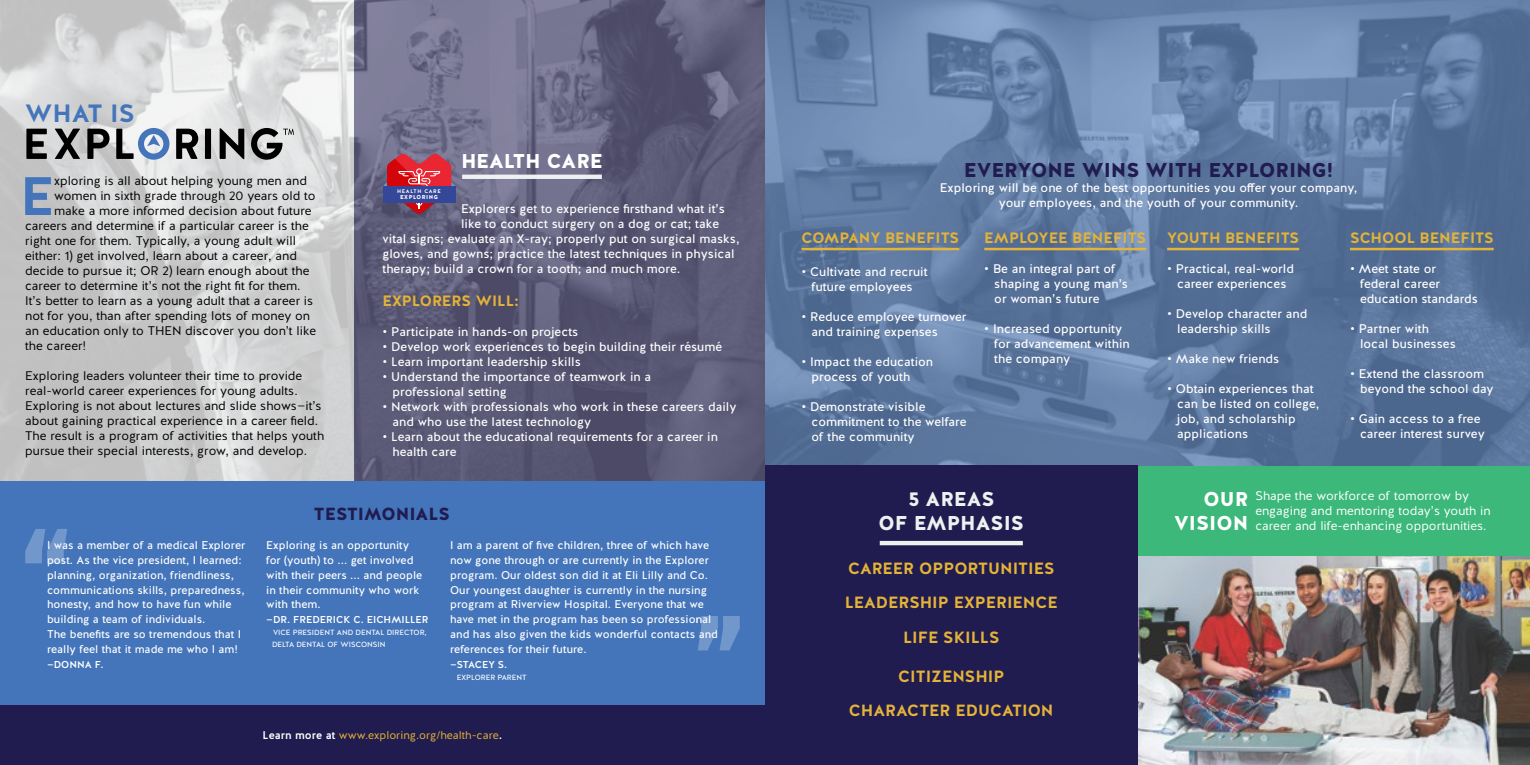
<style>
.page{position:relative;width:1530px;height:765px;background:#fff}
.page>*{position:absolute;margin:0;border:0;box-sizing:border-box;transform-origin:0 0}
.t1{font:700 54px "Halis GR";color:#4475ba}
.t2{font:700 25px "Halis GR";color:#4475ba}
.t3{font:900 20px "Halis R";color:#201c50}
.t4{font:900 20px/24px "Halis R";color:#fff;text-align:right}
.t5{font:900 20px/24px "Halis R";color:#eff0f0;text-align:center}
.t6{font:900 17.5px "Halis R";color:#201c50}
.t7{font:700 16.25px/34.5px "Halis GR";color:#e4b338;text-align:center}
.t8{font:700 15px "Halis GR";color:#e4b338}
.t9{font:12.5px/15px "Halis GR";color:#fff}
.t10{font:12.5px/15px "Halis GR";color:#000}
.t11{font:12.5px/15px "Halis GR";color:#fff}
.t12{font:11.25px/14.9px "Halis GR";color:#fff}
.t13{font:11.25px "Halis GR";color:#e4b338}
.t14{font:500 10px "Halis GR";color:#fff}
.t15{font:7.5px/12.1px "Halis GR";color:#fff}
.t16{font:900 5.62px "Halis R";letter-spacing:.1em;color:#fff}
.t17{font:700 5.25px "Halis GR";letter-spacing:.12em;color:#fff}
.s1{font-weight:500;color:#fff}
</style>
<div class="page">
<img style="left:1138px;top:556px;width:392px;height:209px">
<div style="left:1134px;top:465px;width:396px;height:91px;background:#3bb87a"></div>
<img style="left:766px;top:0;width:764px;height:465px">
<img style="left:0;top:0;width:765px;height:481px">
<div style="left:0;top:481px;width:765px;height:226px;background:#4475ba"></div>
<div style="left:0;top:705px;width:765px;height:60px;background:#201c4f"></div>
<svg style="left:26px;top:129px;width:21px;height:30px"></svg>
<svg style="left:55px;top:129px;width:25px;height:30px"></svg>
<svg style="left:87px;top:129px;width:23px;height:30px"></svg>
<svg style="left:176px;top:129px;width:22px;height:30px"></svg>
<div style="left:205px;top:129px;width:6px;height:30px;background:#000"></div>
<svg style="left:220px;top:128px;width:24px;height:31px"></svg>
<svg style="left:116px;top:128px;width:53px;height:32px"></svg>
<svg style="left:250px;top:128px;width:44px;height:33px"></svg>
<div style="left:765px;top:465px;width:373px;height:300px;background:#201c4f"></div>
<hr style="left:880px;top:541px;width:143px;height:4px;background:#eff0f0">
<svg style="left:25px;top:529px;width:42px;height:34px"></svg>
<svg style="left:698px;top:616px;width:42px;height:34px"></svg>
<svg style="left:383px;top:153px;width:72px;height:61px;background:#b14556"></svg>
<div style="left:383px;top:186px;width:72px;height:16px;background:#354799"></div>
<hr style="left:462px;top:175px;width:140px;height:4px;background:#eff0f0">
<hr style="left:801px;top:248px;width:158px;height:2px;background:#e4b338">
<hr style="left:984px;top:248px;width:162px;height:2px;background:#e4b338">
<hr style="left:1167px;top:248px;width:132px;height:2px;background:#e4b338">
<hr style="left:1350px;top:248px;width:144px;height:2px;background:#e4b338">
<h2 class="t2" style="left:25px;top:97px;width:111px">WHAT IS</h2>
<h1 class="t1" style="left:20px;top:161px;width:36px">E</h1>
<p class="t10" style="left:54px;top:173px;width:254px">xploring is all about helping young men and</p>
<p class="t10" style="left:54px;top:188px;width:263px">women in sixth grade through 20 years old to</p>
<p class="t10" style="left:54px;top:203px;width:259px">make a more informed decision about future</p>
<p class="t10" style="left:25px;top:218px;width:285px">careers and determine if a particular career is the</p>
<p class="t10" style="left:25px;top:233px;width:272px">right one for them. Typically, a young adult will</p>
<p class="t10" style="left:25px;top:248px;width:273px">either: 1) get involved, learn about a career, and</p>
<p class="t10" style="left:25px;top:263px;width:286px">decide to pursue it; OR 2) learn enough about the</p>
<p class="t10" style="left:25px;top:278px;width:277px">career to determine it’s not the right fit for them.</p>
<p class="t10" style="left:25px;top:293px;width:290px">It’s better to learn as a young adult that a career is</p>
<p class="t10" style="left:25px;top:308px;width:286px">not for you, than after spending lots of money on</p>
<p class="t10" style="left:25px;top:323px;width:292px">an education only to THEN discover you don’t like</p>
<p class="t10" style="left:25px;top:338px;width:63px">the career!</p>
<p class="t10" style="left:25px;top:368px;width:301px">Exploring leaders volunteer their time to provide real-world career experiences for young adults.<br>Exploring is not about lectures and slide shows—it’s about gaining practical experience in a career field.<br>The result is a program of activities that helps youth pursue their special interests, grow, and develop.</p>
<h3 class="t4" style="left:461px;top:149px;width:143px">HEALTH CARE</h3>
<p class="t9" style="left:461px;top:201px;width:265px">Explorers get to experience firsthand what it’s</p>
<p class="t9" style="left:461px;top:216px;width:260px">like to conduct surgery on a dog or cat; take</p>
<p class="t9" style="left:382px;top:231px;width:359px">vital signs; evaluate an X-ray; properly put on surgical masks,</p>
<p class="t9" style="left:382px;top:246px;width:354px">gloves, and gowns; practice the latest techniques in physical</p>
<p class="t9" style="left:382px;top:261px;width:300px">therapy; build a crown for a tooth; and much more.</p>
<p class="t8" style="left:382px;top:291px;width:138px">EXPLORERS WILL:</p>
<p class="t9" style="left:382px;top:324px;width:197px">• Participate in hands-on projects</p>
<p class="t9" style="left:382px;top:339px;width:341px">• Develop work experiences to begin building their résumé</p>
<p class="t9" style="left:382px;top:354px;width:200px">• Learn important leadership skills</p>
<p class="t9" style="left:392px;top:369px;width:260px;text-indent:-10px">• Understand the importance of teamwork in a professional setting</p>
<p class="t9" style="left:392px;top:399px;width:346px;text-indent:-10px">• Network with professionals who work in these careers daily and who use the latest technology</p>
<p class="t9" style="left:392px;top:429px;width:327px;text-indent:-10px">• Learn about the educational requirements for a career in health care</p>
<p class="t17" style="left:397px;top:188px;width:45px">HEALTH CARE</p>
<p class="t16" style="left:400px;top:193px;width:40px">EXPLORING</p>
<p class="t12" style="left:47px;top:538px;width:200px">I was a member of a medical Explorer post. As the vice president, I learned: planning, organization, friendliness, communications skills, preparedness, honesty, and how to have fun while building a team of individuals.<br>The benefits are so tremendous that I really feel that it made me who I am!</p>
<p class="t14" style="left:47px;top:658px;width:58px">—DONNA F.</p>
<h3 class="t6" style="left:314px;top:503px;width:138px">TESTIMONIALS</h3>
<p class="t12" style="left:266px;top:538px;width:158px">Exploring is an opportunity for (youth) to ... get involved with their peers ... and people in their community who work with them.</p>
<p class="t14" style="left:266px;top:613px;width:164px">—DR. FREDERICK C. EICHMILLER</p>
<p class="t15" style="left:272px;top:627px;width:156px">VICE PRESIDENT AND DENTAL DIRECTOR,<br>DELTA DENTAL OF WISCONSIN</p>
<p class="t12" style="left:450px;top:538px;width:269px">I am a parent of five children, three of which have now gone through or are currently in the Explorer program. Our oldest son did it at Eli Lilly and Co.<br>Our youngest daughter is currently in the nursing program at Riverview Hospital. Everyone that we have met in the program has been so professional and has also given the kids wonderful contacts and references for their future.</p>
<p class="t14" style="left:450px;top:658px;width:59px">—STACEY S.</p>
<p class="t15" style="left:457px;top:671px;width:71px">EXPLORER PARENT</p>
<p class="t13" style="left:263px;top:728px;width:241px"><span class="s1">Learn more at</span> www.exploring.org/health-care<span class="s1">.</span></p>
<h3 class="t3" style="left:964px;top:157px;width:371px">EVERYONE WINS WITH EXPLORING!</h3>
<p class="t9" style="left:940px;top:180px;width:419px;text-align:center">Exploring will be one of the best opportunities you offer your company, your employees, and the youth of your community.</p>
<p class="t8" style="left:801px;top:228px;width:159px">COMPANY BENEFITS</p>
<p class="t9" style="left:801px;top:264px;width:128px;text-align:center">• Cultivate and recruit future employees</p>
<p class="t9" style="left:811px;top:309px;width:157px;text-indent:-10px">• Reduce employee turnover and training expenses</p>
<p class="t9" style="left:811px;top:354px;width:123px;text-indent:-10px">• Impact the education process of youth</p>
<p class="t9" style="left:811px;top:399px;width:157px;text-indent:-10px">• Demonstrate visible commitment to the welfare of the community</p>
<p class="t8" style="left:984px;top:228px;width:163px">EMPLOYEE BENEFITS</p>
<p class="t9" style="left:994px;top:261px;width:135px;text-indent:-10px">• Be an integral part of shaping a young man’s or woman’s future</p>
<p class="t9" style="left:994px;top:321px;width:137px;text-indent:-10px">• Increased opportunity for advancement within the company</p>
<h3 class="t5" style="left:879px;top:488px;width:147px">5 AREAS<br>OF EMPHASIS</h3>
<h3 class="t7" style="left:845px;top:551px;width:215px">CAREER OPPORTUNITIES<br>LEADERSHIP EXPERIENCE<br>LIFE SKILLS</h3>
<h3 class="t7" style="left:849px;top:659px;width:206px">CITIZENSHIP<br>CHARACTER EDUCATION</h3>
<p class="t8" style="left:1167px;top:228px;width:134px">YOUTH BENEFITS</p>
<p class="t9" style="left:1167px;top:261px;width:128px;text-align:center">• Practical, real-world career experiences</p>
<p class="t9" style="left:1177px;top:306px;width:132px;text-indent:-10px">• Develop character and leadership skills</p>
<p class="t9" style="left:1167px;top:351px;width:114px">• Make new friends</p>
<p class="t9" style="left:1177px;top:381px;width:144px;text-indent:-10px">• Obtain experiences that can be listed on college, job, and scholarship applications</p>
<p class="t8" style="left:1350px;top:228px;width:145px">SCHOOL BENEFITS</p>
<p class="t9" style="left:1360px;top:261px;width:120px;text-indent:-10px">• Meet state or federal career education standards</p>
<p class="t9" style="left:1360px;top:321px;width:97px;text-indent:-10px">• Partner with local businesses</p>
<p class="t9" style="left:1360px;top:366px;width:135px;text-indent:-10px">• Extend the classroom beyond the school day</p>
<p class="t9" style="left:1360px;top:411px;width:126px;text-indent:-10px">• Gain access to a free career interest survey</p>
<h3 class="t4" style="left:1174px;top:488px;width:76px">OUR<br>VISION</h3>
<p class="t11" style="left:1255px;top:489px;width:237px">Shape the workforce of tomorrow by engaging and mentoring today’s youth in career and life-enhancing opportunities.</p>
</div>
